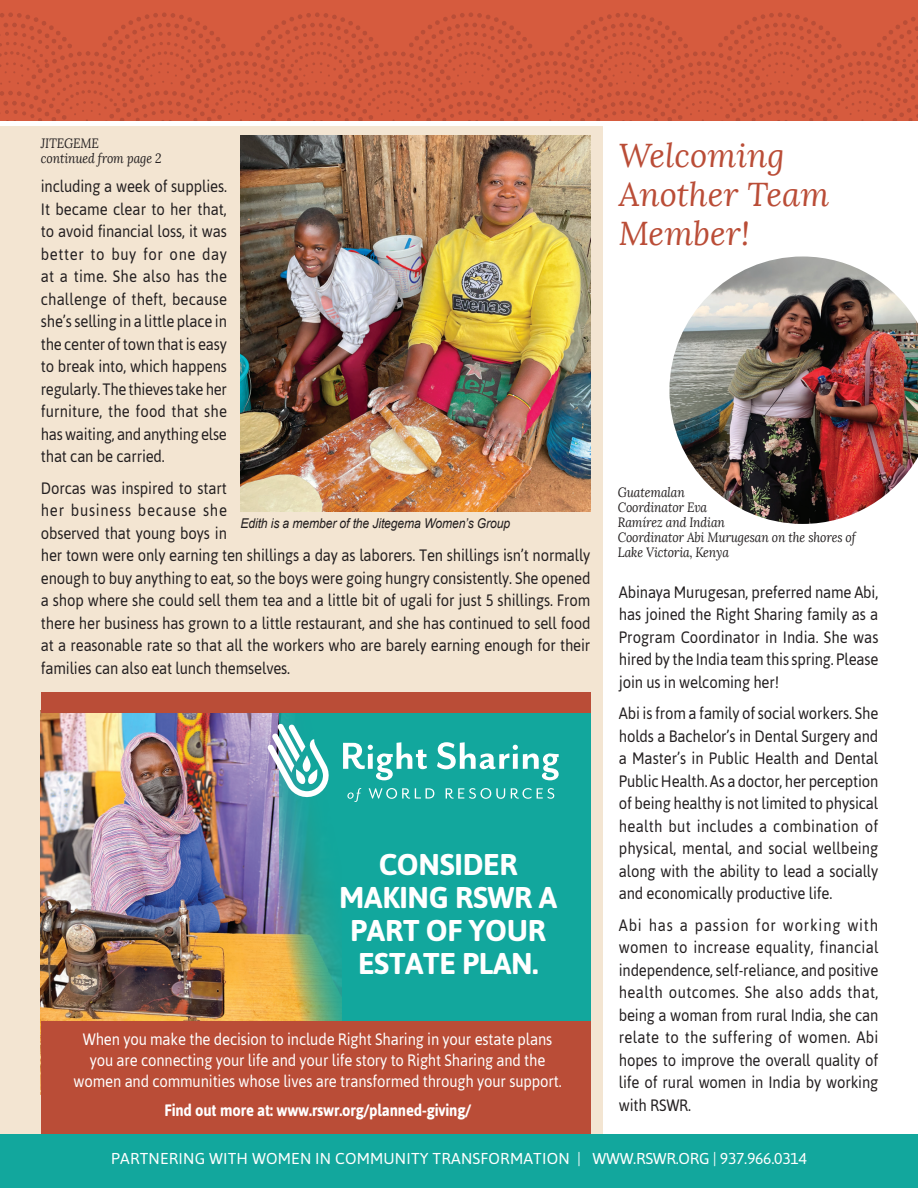
<style>
.page{position:relative;width:918px;height:1188px;background:#fff}
.page>*{position:absolute;margin:0;border:0;box-sizing:border-box;transform-origin:0 0}
.t1{font:italic 33px/39px "Lora";color:#ba4d37}
.t2{font:700 30px/33px "Asap";letter-spacing:-.01em;color:#fff;text-align:center}
.t3{font:16.5px/22.5px "Asap";letter-spacing:-.01em;color:#231f20;text-align:justify;scale:.9 1}
.t4{font:16.5px/21px "Asap";letter-spacing:-.01em;color:#fff;text-align:center;scale:.9 1}
.t5{font:700 16.5px "Asap";letter-spacing:-.01em;color:#fff;scale:.9 1}
.t6{font:15.75px "Asap";letter-spacing:.01em;color:#fff}
.t7{font:italic 13.5px/15px "Lora";letter-spacing:-.01em;color:#231f20;scale:.9 1}
.t8{font:italic 13.5px "Arial";letter-spacing:-.01em;color:#231f20;scale:.9 1}
.s1{font-style:inherit}
</style>
<div class="page">
<div style="left:0;top:125px;width:603px;height:1018px;background:#f3e5d2"></div>
<div style="left:0;top:1134px;width:918px;height:54px;background:#12a79d"></div>
<div style="left:0;top:0;width:918px;height:122px;background:#d65b3e"></div>
<svg style="left:0;top:12px;width:918px;height:109px"></svg>
<hr style="left:0;top:121px;width:918px;height:4px;background:#fff">
<img style="left:669px;top:256px;width:249px;height:268px">
<img style="left:240px;top:135px;width:350px;height:377px">
<div style="left:41px;top:711px;width:549px;height:383px;background:#12a79d"></div>
<img style="left:41px;top:713px;width:239px;height:309px">
<svg style="left:280px;top:713px;width:73px;height:309px"></svg>
<div style="left:41px;top:693px;width:549px;height:20px;background:#ba4d37"></div>
<svg style="left:268px;top:724px;width:64px;height:76px"></svg>
<svg style="left:343px;top:742px;width:84px;height:38px"></svg>
<svg style="left:437px;top:742px;width:122px;height:38px"></svg>
<svg style="left:347px;top:788px;width:14px;height:14px"></svg>
<svg style="left:369px;top:788px;width:65px;height:11px"></svg>
<svg style="left:446px;top:788px;width:59px;height:11px"></svg>
<svg style="left:511px;top:788px;width:20px;height:11px"></svg>
<svg style="left:537px;top:788px;width:17px;height:11px"></svg>
<div style="left:41px;top:1022px;width:549px;height:112px;background:#ba4d37"></div>
<p class="t7" style="left:41px;top:136px;width:136px">JITEGEME<br>continued from page 2</p>
<h1 class="t1" style="left:619px;top:136px;width:212px">Welcoming<br>Another Team<br>Member!</h1>
<p class="t3" style="left:41px;top:175px;width:208px">including a week of supplies.<br>It became clear to her that, to avoid financial loss, it was better to buy for one day at a time. She also has the challenge of theft, because she’s selling in a little place in the center of town that is easy to break into, which happens regularly. The thieves take her furniture, the food that she has waiting, and anything else that can be carried.</p>
<p class="t3" style="left:41px;top:476px;width:612px;text-align:left">Dorcas was inspired to start<br>her business because she<br>observed that young boys in<br>her town were only earning ten shillings a day as laborers. Ten shillings isn’t normally enough to buy anything to eat, so the boys were going hungry consistently. She opened a shop where she could sell them tea and a little bit of ugali for just 5 shillings. From there her business has grown to a little restaurant, and she has continued to sell food at a reasonable rate so that all the workers who are barely earning enough for their families can also eat lunch themselves.</p>
<p class="t7" style="left:618px;top:485px;width:266px">Guatemalan<br>Coordinator Eva<br>Ramírez and Indian<br>Coordinator Abi Murugesan on the shores of<br>Lake Victoria, Kenya</p>
<p class="t8" style="left:240px;top:515px;width:301px">Edith is a member of the Jitegema Women’s Group</p>
<p class="t3" style="left:619px;top:580px;width:290px">Abinaya Murugesan, preferred name Abi, has joined the Right Sharing family as a Program Coordinator in India. She was hired by the India team this spring. Please join us in welcoming her!</p>
<p class="t3" style="left:619px;top:702px;width:290px">Abi is from a family of social workers. She holds a Bachelor’s in Dental Surgery and a Master’s in Public Health and Dental Public Health. As a doctor, her perception of being healthy is not limited to physical health but includes a combination of physical, mental, and social wellbeing along with the ability to lead a socially and economically productive life.</p>
<p class="t3" style="left:619px;top:913px;width:290px">Abi has a passion for working with women to increase equality, financial independence, self-reliance, and positive health outcomes. She also adds that, being a woman from rural India, she can relate to the suffering of women. Abi hopes to improve the overall quality of life of rural women in India by working with RSWR.</p>
<h2 class="t2" style="left:339px;top:847px;width:219px">CONSIDER<br>MAKING RSWR A<br>PART OF YOUR<br>ESTATE PLAN.</h2>
<p class="t4" style="left:74px;top:1028px;width:544px">When you make the decision to include Right Sharing in your estate plans you are connecting your life and your life story to Right Sharing and the women and communities whose lives are transformed through your support.</p>
<p class="t5" style="left:164px;top:1099px;width:342px">Find out more at: www.rswr.org/planned-giving/</p>
<p class="t6" style="left:111px;top:1148px;width:697px">PARTNERING WITH WOMEN IN COMMUNITY TRANSFORMATION <span class="s1">|</span> WWW.RSWR.ORG | 937.966.0314</p>
</div>
